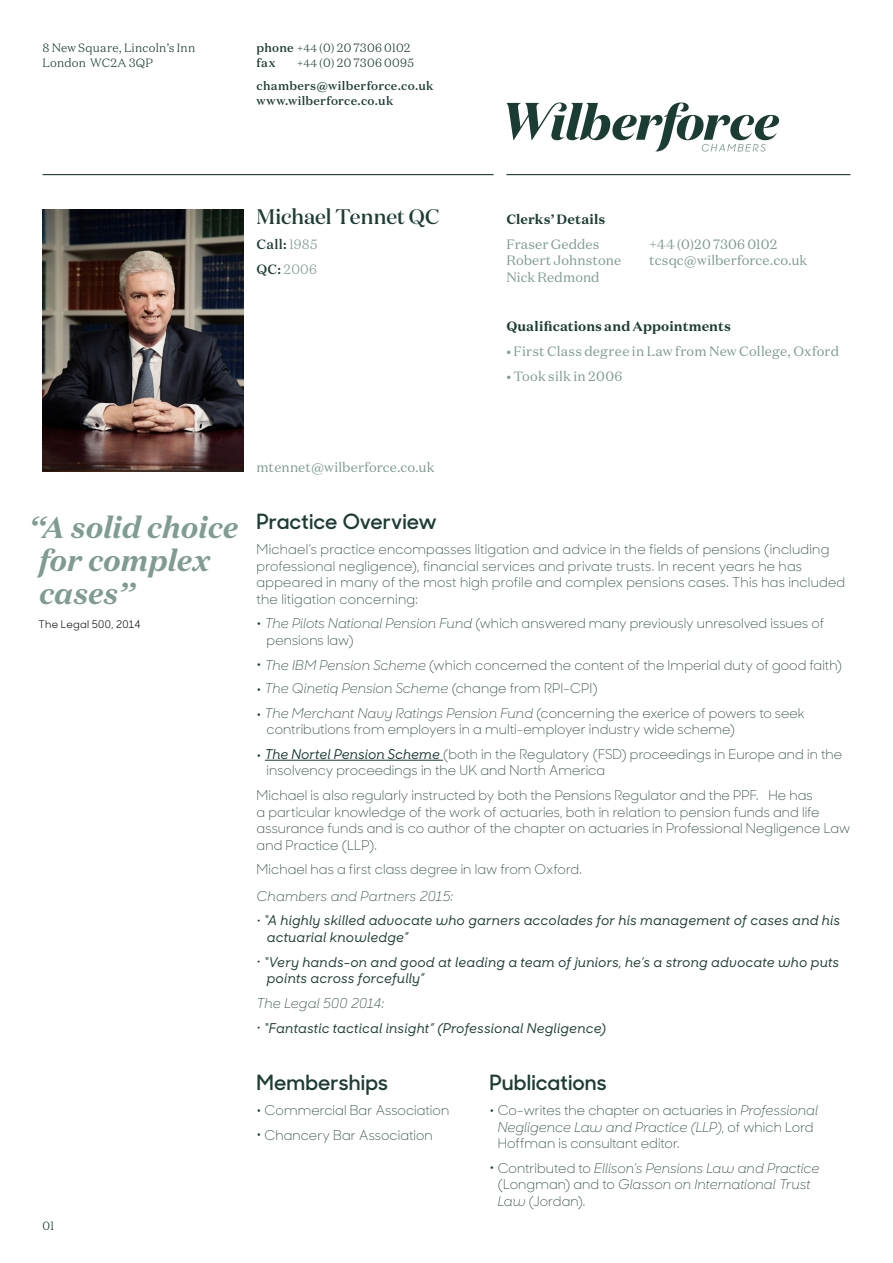
<style>
.page{position:relative;width:893px;height:1263px;background:#fff}
.page>*{position:absolute;margin:0;border:0;box-sizing:border-box;transform-origin:0 0}
.t1{font:italic 700 30px/33px "Domaine Text";letter-spacing:-.01em;color:#7f9c91}
.t2{font:600 21px "Sharp Sans No 1";letter-spacing:.005em;color:#1c3c34}
.t3{font:500 21px "Domaine Display";color:#1c3c34}
.t4{font:300 13.5px/16.5px "Sharp Sans No 1";letter-spacing:.005em;color:#1c3c34}
.t5{font:italic 500 13.5px/16.5px "Sharp Sans No 1";letter-spacing:.01em;color:#1c3c34}
.t6{font:italic 300 13.5px/16.5px "Sharp Sans No 1";color:#1c3c34}
.t7{font:13.5px/16.5px "Domaine Text";letter-spacing:.01em;color:#7f9c91}
.t8{font:700 13.5px "Domaine Text";letter-spacing:.005em;color:#1c3c34}
.t9{font:500 13.5px/24.8px "Domaine Text";color:#1c3c34}
.t10{font:500 12px/23.5px "Domaine Text";letter-spacing:.025em;color:#1c3c34}
.t11{font:300 12px/15px "Domaine Text";letter-spacing:.015em;color:#1c3c34}
.t12{font:10.5px "Sharp Sans No 1";letter-spacing:.02em;color:#000}
.s1{font-weight:500}
.s2{font-size:10.5px}
.s3{font-weight:300;font-size:10.5px}
.s4{font-weight:300}
.s5{font-weight:300;color:#7f9c91}
.s6{font-weight:600}
.s7{font-style:italic}
.s8{font-weight:600;font-style:normal}
.s9{font-style:normal}
.s10{font-weight:500;font-style:italic}
</style>
<div class="page">
<svg style="left:506px;top:103px;width:273px;height:49px"></svg>
<hr style="left:506px;top:174px;width:344px;height:1px;background:#1c3c34">
<hr style="left:43px;top:174px;width:451px;height:1px;background:#1c3c34">
<hr style="left:265px;top:760px;width:178px;height:1px;background:#1c3c34">
<img style="left:43px;top:209px;width:201px;height:263px">
<p class="t11" style="left:43px;top:40px;width:154px">8 New Square, Lincoln’s Inn<br>London WC2A 3QP</p>
<p class="t11" style="left:257px;top:40px;width:155px"><span class="s1">phone</span> <span class="s2">+44</span> (0) 20 7306 0102 <span class="s1">fax</span></p>
<p class="t10" style="left:257px;top:51px;width:178px;text-indent:41px"><span class="s3">+44</span> <span class="s4">(0) 20 7306 0095 </span>chambers@wilberforce.co.uk</p>
<p class="t10" style="left:257px;top:89px;width:138px">www.wilberforce.co.uk</p>
<h2 class="t3" style="left:256px;top:203px;width:184px">Michael Tennet QC</h2>
<p class="t9" style="left:256px;top:231px;width:63px">Call: <span class="s5">1985<br></span>QC: <span class="s5">2006</span></p>
<p class="t7" style="left:257px;top:458px;width:180px">mtennet@wilberforce.co.uk</p>
<p class="t8" style="left:506px;top:210px;width:101px">Clerks’ Details</p>
<p class="t7" style="left:506px;top:236px;width:116px">Fraser Geddes<br>Robert Johnstone<br>Nick Redmond</p>
<p class="t7" style="left:649px;top:236px;width:160px">+44 (0)20 7306 0102 tcsqc@wilberforce.co.uk</p>
<p class="t8" style="left:506px;top:318px;width:226px">Qualifications and Appointments</p>
<p class="t7" style="left:506px;top:343px;width:334px">• First Class degree in Law from New College, Oxford</p>
<p class="t7" style="left:506px;top:368px;width:118px">• Took silk in 2006</p>
<h1 class="t1" style="left:39px;top:510px;width:201px;text-indent:-10px">“A solid choice for complex cases”</h1>
<p class="t12" style="left:39px;top:616px;width:104px">The Legal 500, 2014</p>
<p class="t11" style="left:43px;top:1218px;width:13px">01</p>
<h2 class="t2" style="left:257px;top:506px;width:182px">Practice Overview</h2>
<p class="t4" style="left:257px;top:540px;width:590px">Michael’s practice encompasses litigation and advice in the fields of pensions (including professional negligence), financial services and private trusts. In recent years he has appeared in many of the most high profile and complex pensions cases. This has included the litigation concerning:</p>
<p class="t4" style="left:267px;top:615px;width:559px;text-indent:-10px"><span class="s6">•</span> <span class="s7">The Pilots National Pension Fund</span> (which answered many previously unresolved issues of pensions law)</p>
<p class="t4" style="left:257px;top:656px;width:587px"><span class="s6">•</span> <span class="s7">The IBM Pension Scheme</span> (which concerned the content of the Imperial duty of good faith)</p>
<p class="t6" style="left:257px;top:680px;width:342px"><span class="s8">•</span> The Qinetiq Pension Scheme <span class="s9">(change from RPI-CPI)</span></p>
<p class="t4" style="left:267px;top:704px;width:540px;text-indent:-10px"><span class="s6">•</span> <span class="s7">The Merchant Navy Ratings Pension Fund</span> (concerning the exerice of powers to seek contributions from employers in a multi-employer industry wide scheme)</p>
<p class="t4" style="left:267px;top:745px;width:577px;text-indent:-10px"><span class="s6">•</span> <span class="s10">The Nortel Pension Scheme</span> (both in the Regulatory (FSD) proceedings in Europe and in the insolvency proceedings in the UK and North America</p>
<p class="t4" style="left:257px;top:786px;width:595px">Michael is also regularly instructed by both the Pensions Regulator and the PPF. He has<br>a particular knowledge of the work of actuaries, both in relation to pension funds and life assurance funds and is co author of the chapter on actuaries in Professional Negligence Law and Practice (LLP).</p>
<p class="t4" style="left:257px;top:861px;width:327px">Michael has a first class degree in law from Oxford.</p>
<p class="t6" style="left:257px;top:888px;width:198px">Chambers and Partners 2015:</p>
<p class="t5" style="left:267px;top:913px;width:575px;text-indent:-10px">• “A highly skilled advocate who garners accolades for his management of cases and his actuarial knowledge”</p>
<p class="t5" style="left:267px;top:954px;width:574px;text-indent:-10px">• “Very hands-on and good at leading a team of juniors, he’s a strong advocate who puts points across forcefully”</p>
<p class="t6" style="left:257px;top:995px;width:129px">The Legal 500 2014:</p>
<p class="t5" style="left:257px;top:1020px;width:351px">• “Fantastic tactical insight” (Professional Negligence)</p>
<h2 class="t2" style="left:256px;top:1067px;width:133px">Memberships</h2>
<p class="t4" style="left:256px;top:1101px;width:194px"><span class="s6">•</span> Commercial Bar Association</p>
<p class="t4" style="left:256px;top:1126px;width:178px"><span class="s6">•</span> Chancery Bar Association</p>
<h2 class="t2" style="left:489px;top:1067px;width:119px">Publications</h2>
<p class="t4" style="left:498px;top:1101px;width:322px;text-indent:-8px"><span class="s6">•</span> Co-writes the chapter on actuaries in <span class="s7">Professional<br>Negligence Law and Practice (LLP)</span>, of which Lord<br>Hoffman is consultant editor.</p>
<p class="t6" style="left:498px;top:1160px;width:323px;text-indent:-8px"><span class="s8">•</span> <span class="s9">Contributed to</span> Ellison’s Pensions Law and Practice <span class="s9">(Longman) and to</span> Glasson on International Trust<br>Law <span class="s9">(Jordan).</span></p>
</div>
